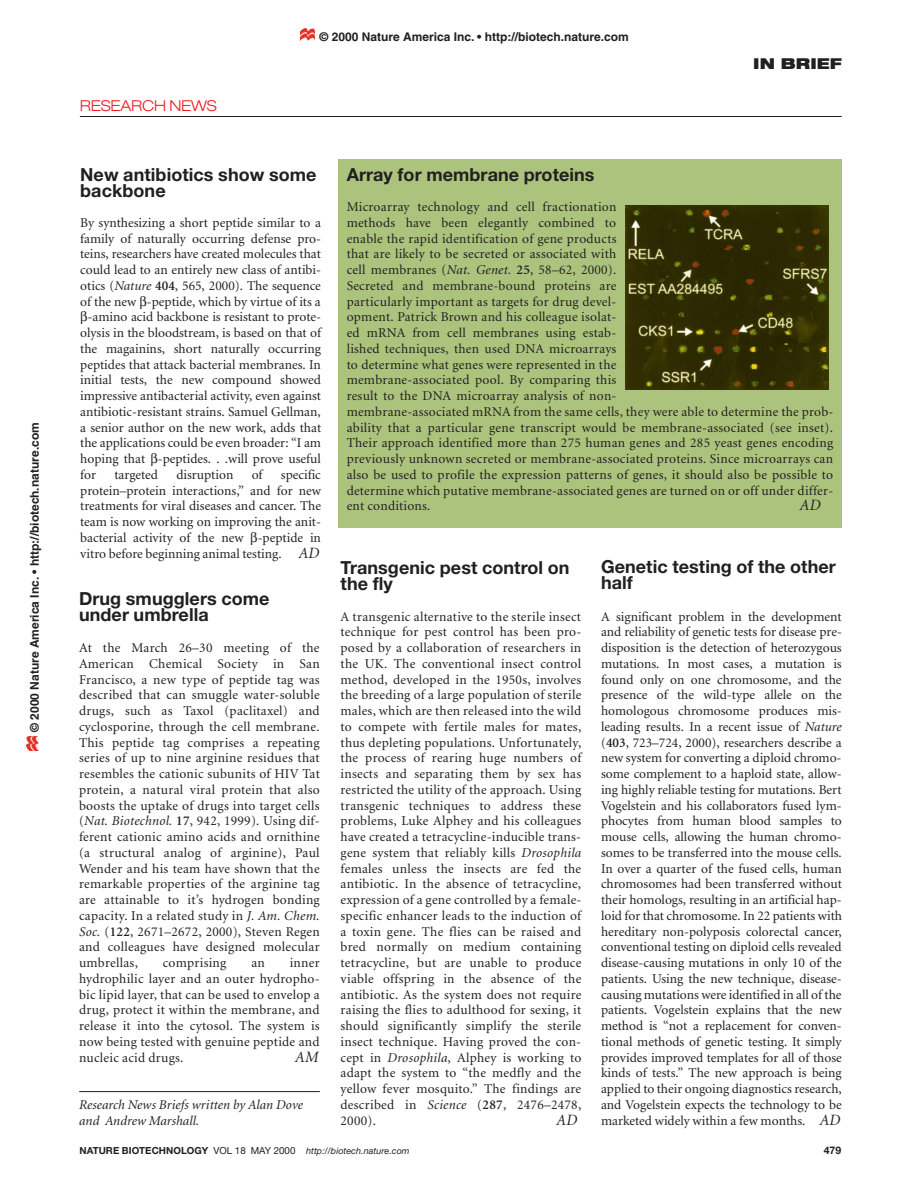
<style>
.page{position:relative;width:918px;height:1188px;background:#fff}
.page>*{position:absolute;margin:0;border:0;box-sizing:border-box;transform-origin:0 0}
.t1{font:700 18px/15.8px "Spwnbn Helvetica Neue";letter-spacing:.005em;color:#231f20}
.t2{font:italic 15.75px "Xtpqxt Minion";color:#231f20}
.t3{font:300 expanded 15px "Fhlsmc Helvetica Neue";letter-spacing:-.015em;color:#ee1d23}
.t4{font:900 expanded 15px "Vrghtk Helvetica Neue";letter-spacing:.01em;color:#231f20}
.t5{font:13.5px/15.8px "Rygrrb Minion";letter-spacing:.015em;color:#231f20;text-align:justify}
.t6{font:italic 13.5px/15.8px "Xtpqxt Minion";letter-spacing:.005em;color:#231f20}
.t7{font:700 12px "Qkkwlr Helvetica";color:#231f20}
.t8{font:700 10.5px "Spwnbn Helvetica Neue";color:#231f20}
.t9{font:italic 9px "Bdglvl Helvetica Neue";letter-spacing:.005em;color:#231f20}
.s1{font-family:"Xtpqxt Minion";font-style:italic}
.s2{font-family:"Xlpbll Minion";font-weight:600}
.s3{font-family:"Xtpqxt Minion";font-style:italic;font-size:15.75px}
.s4{font-family:"Spwnbn Helvetica Neue";font-weight:700;font-style:normal;font-size:9.75px}
.s5{font-family:"Vjgqgm Helvetica Neue";font-style:normal;font-size:9.75px}
</style>
<div class="page">
<hr style="left:80px;top:116px;width:762px;height:1px;background:#231f20">
<div style="left:338px;top:160px;width:504px;height:368px;background:#acc37e"></div>
<hr style="left:79px;top:1091px;width:241px;height:1px;background:#231f20">
<img style="left:626px;top:206px;width:202px;height:184px">
<img style="left:301px;top:28px;width:14px;height:13px">
<img style="left:26px;top:736px;width:13px;height:14px">
<p class="t7" style="left:30px;top:732px;width:311px;rotate:-90deg">© 2000 Nature America Inc. • http://biotech.nature.com</p>
<p class="t3" style="left:80px;top:100px;width:138px">RESEARCH NEWS</p>
<p class="t7" style="left:320px;top:32px;width:311px">© 2000 Nature America Inc. • http://biotech.nature.com</p>
<p class="t4" style="left:753px;top:58px;width:90px">IN BRIEF</p>
<h1 class="t1" style="left:80px;top:168px;width:238px">New antibiotics show some backbone</h1>
<p class="t5" style="left:80px;top:216px;width:242px">By synthesizing a short peptide similar to a</p>
<p class="t5" style="left:80px;top:231px;width:242px">family of naturally occurring defense pro-</p>
<p class="t5" style="left:80px;top:247px;width:242px">teins, researchers have created molecules that</p>
<p class="t5" style="left:80px;top:263px;width:242px">could lead to an entirely new class of antibi-</p>
<p class="t5" style="left:80px;top:279px;width:242px">otics (<span class="s1">Nature</span> <span class="s2">404</span>, 565, 2000). The sequence</p>
<p class="t5" style="left:80px;top:294px;width:242px">of the new -peptide, which by virtue of its a</p>
<p class="t5" style="left:88px;top:310px;width:235px">-amino acid backbone is resistant to prote-</p>
<p class="t5" style="left:80px;top:326px;width:242px">olysis in the bloodstream, is based on that of</p>
<p class="t5" style="left:80px;top:342px;width:242px">the magainins, short naturally occurring</p>
<p class="t5" style="left:80px;top:357px;width:242px">peptides that attack bacterial membranes. In</p>
<p class="t5" style="left:80px;top:373px;width:242px">initial tests, the new compound showed</p>
<p class="t5" style="left:80px;top:389px;width:242px">impressive antibacterial activity, even against</p>
<p class="t5" style="left:80px;top:405px;width:242px">antibiotic-resistant strains. Samuel Gellman,</p>
<p class="t5" style="left:80px;top:420px;width:242px">a senior author on the new work, adds that</p>
<p class="t5" style="left:80px;top:436px;width:242px">the applications could be even broader: “I am</p>
<p class="t5" style="left:80px;top:452px;width:242px">hoping that -peptides. . .will prove useful</p>
<p class="t5" style="left:80px;top:468px;width:17px">for</p>
<p class="t5" style="left:114px;top:468px;width:45px">targeted</p>
<p class="t5" style="left:176px;top:468px;width:59px">disruption</p>
<p class="t5" style="left:252px;top:468px;width:12px">of</p>
<p class="t5" style="left:80px;top:468px;width:242px;text-indent:201px">specific protein–protein interactions,” and for new treatments for viral diseases and cancer. The team is now working on improving the anit&shy;bacterial activity of the new -peptide in vitro before beginning animal testing. <span class="s3">AD</span></p>
<h1 class="t1" style="left:79px;top:593px;width:192px">Drug smugglers come under umbrella</h1>
<p class="t5" style="left:79px;top:641px;width:242px">At the March 26–30 meeting of the American Chemical Society in San Francisco, a new type of peptide tag was described that can smuggle water-soluble drugs, such as Taxol (paclitaxel) and cyclosporine, through the cell membrane.<br>This peptide tag comprises a repeating series of up to nine arginine residues that resembles the cationic subunits of HIV Tat protein, a natural viral protein that also boosts the uptake of drugs into target cells (<span class="s1">Nat. Biotechnol.</span> <span class="s2">17</span>, 942, 1999). Using dif&shy;ferent cationic amino acids and ornithine (a structural analog of arginine), Paul Wender and his team have shown that the remarkable properties of the arginine tag are attainable to it’s hydrogen bonding capacity. In a related study in <span class="s1">J. Am. Chem.<br>Soc.</span> (<span class="s2">122</span>, 2671–2672, 2000), Steven Regen and colleagues have designed molecular umbrellas,</p>
<p class="t5" style="left:79px;top:956px;width:242px;text-indent:211px">inner hydrophilic layer and an outer hydropho&shy;bic lipid layer, that can be used to envelop a drug, protect it within the membrane, and release it into the cytosol. The system is now being tested with genuine peptide and nucleic acid drugs.</p>
<p class="t5" style="left:163px;top:956px;width:65px">comprising</p>
<p class="t5" style="left:251px;top:956px;width:15px">an</p>
<p class="t2" style="left:295px;top:1050px;width:25px">AM</p>
<p class="t6" style="left:79px;top:1098px;width:225px">Research News Briefs written by Alan Dove and Andrew Marshall.</p>
<h1 class="t1" style="left:347px;top:168px;width:249px">Array for membrane proteins</h1>
<p class="t5" style="left:347px;top:200px;width:488px;text-align:left">Microarray technology and cell fractionation<br>methods have been elegantly combined to<br>enable the rapid identification of gene products<br>that are likely to be secreted or associated with<br>cell membranes (<span class="s1">Nat. Genet.</span> <span class="s2">25</span>, 58–62, 2000).<br>Secreted and membrane-bound proteins are<br>particularly important as targets for drug devel-<br>opment. Patrick Brown and his colleague isolat-<br>ed mRNA from cell membranes using estab-<br>lished techniques, then used DNA microarrays<br>to determine what genes were represented in the<br>membrane-associated pool. By comparing this<br>result to the DNA microarray analysis of non-<br>membrane-associated mRNA from the same cells, they were able to determine the prob&shy;ability that a particular gene transcript would be membrane-associated (see inset).<br>Their approach identified more than 275 human genes and 285 yeast genes encoding previously unknown secreted or membrane-associated proteins. Since microarrays can also be used to profile the expression patterns of genes, it should also be possible to determine which putative membrane-associated genes are turned on or off under differ&shy;ent conditions.</p>
<p class="t2" style="left:800px;top:499px;width:22px">AD</p>
<h1 class="t1" style="left:341px;top:561px;width:230px">Transgenic pest control on the fly</h1>
<p class="t5" style="left:341px;top:609px;width:242px">A transgenic alternative to the sterile insect technique for pest control has been pro&shy;posed by a collaboration of researchers in the UK. The conventional insect control method, developed in the 1950s, involves the breeding of a large population of sterile males, which are then released into the wild to compete with fertile males for mates, thus depleting populations. Unfortunately, the process of rearing huge numbers of insects and separating them by sex has restricted the utility of the approach. Using transgenic techniques to address these problems, Luke Alphey and his colleagues have created a tetracycline-inducible trans&shy;gene system that reliably kills <span class="s1">Drosophila </span>females unless the insects are fed the antibiotic. In the absence of tetracycline, expression of a gene controlled by a female&shy;specific enhancer leads to the induction of a toxin gene. The flies can be raised and bred normally on medium containing tetracycline, but are unable to produce viable offspring in the absence of the antibiotic. As the system does not require raising the flies to adulthood for sexing, it should significantly simplify the sterile insect technique. Having proved the con&shy;cept in <span class="s1">Drosophila</span>, Alphey is working to adapt the system to “the medfly and the yellow fever mosquito.” The findings are described in <span class="s1">Science</span> (<span class="s2">287</span>, 2476–2478, 2000).</p>
<p class="t2" style="left:557px;top:1113px;width:22px">AD</p>
<h1 class="t1" style="left:601px;top:561px;width:236px">Genetic testing of the other half</h1>
<p class="t5" style="left:601px;top:609px;width:243px">A significant problem in the development and reliability of genetic tests for disease pre&shy;disposition is the detection of heterozygous mutations. In most cases, a mutation is found only on one chromosome, and the presence of the wild-type allele on the homologous chromosome produces mis&shy;leading results. In a recent issue of <span class="s1">Nature </span>(<span class="s2">403</span>, 723–724, 2000), researchers describe a new system for converting a diploid chromo&shy;some complement to a haploid state, allow&shy;ing highly reliable testing for mutations. Bert Vogelstein and his collaborators fused lym&shy;phocytes from human blood samples to mouse cells, allowing the human chromo&shy;somes to be transferred into the mouse cells.<br>In over a quarter of the fused cells, human chromosomes had been transferred without their homologs, resulting in an artificial hap&shy;loid for that chromosome. In 22 patients with hereditary non-polyposis colorectal cancer, conventional testing on diploid cells revealed disease-causing mutations in only 10 of the patients. Using the new technique, disease&shy;causing mutations were identified in all of the patients. Vogelstein explains that the new method is “not a replacement for conven&shy;tional methods of genetic testing. It simply provides improved templates for all of those kinds of tests.” The new approach is being applied to their ongoing diagnostics research, and Vogelstein expects the technology to be marketed widely within a few months. <span class="s3">AD</span></p>
<p class="t9" style="left:79px;top:1147px;width:332px"><span class="s4">NATURE BIOTECHNOLOGY</span> <span class="s5">VOL 18 MAY 2000</span> http://biotech.nature.com</p>
<p class="t8" style="left:824px;top:1146px;width:19px">479</p>
</div>
